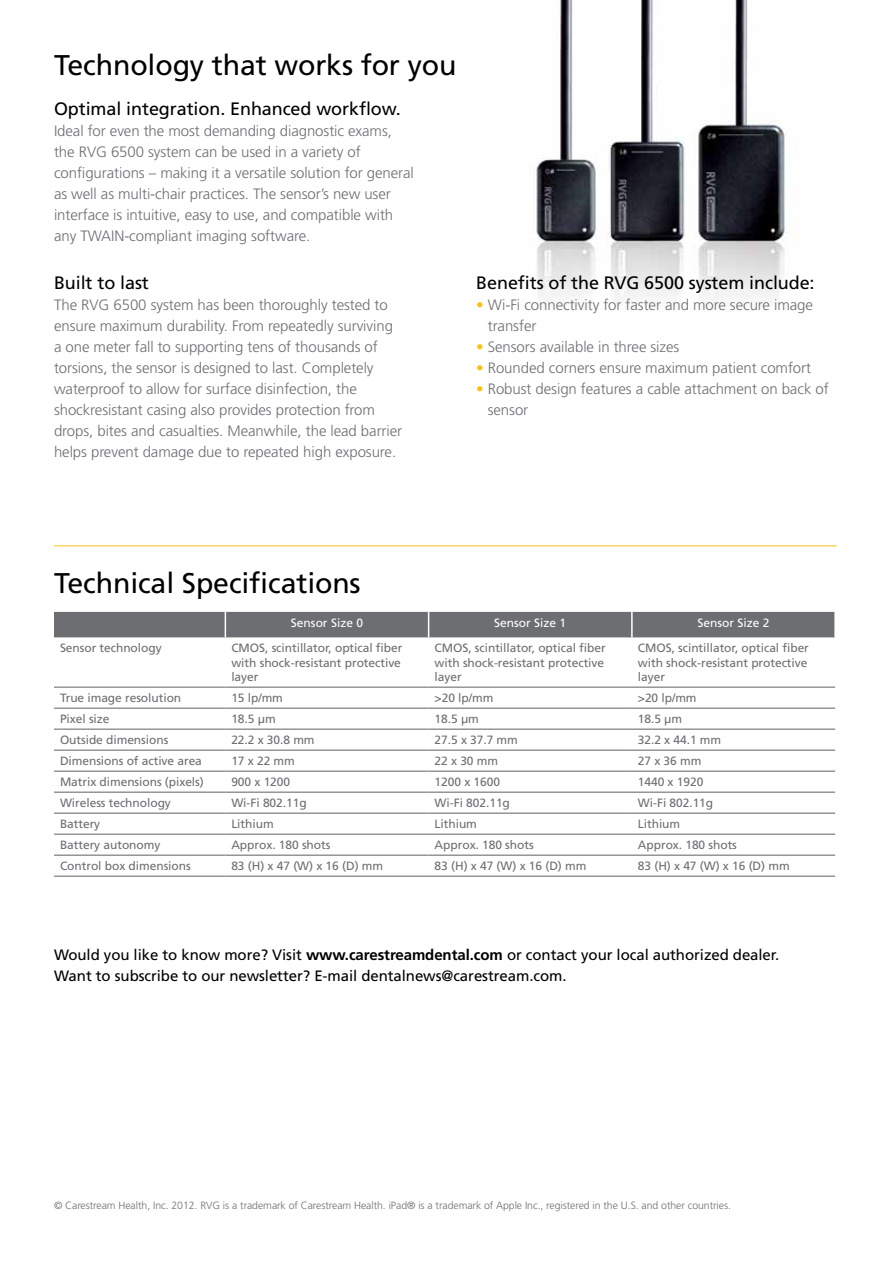
<style>
.page{position:relative;width:893px;height:1263px;background:#fff}
.page>*{position:absolute;margin:0;border:0;box-sizing:border-box;transform-origin:0 0}
.t1{font:28.5px "Frutiger LT Std";letter-spacing:-.005em;color:#000}
.t2{font:18px "Frutiger LT Std";letter-spacing:-.005em;color:#000}
.t3{font:300 15px/21px "Frutiger LT Std";letter-spacing:-.005em;color:#6d6e71}
.t4{font:15px/21px "Frutiger LT Std";letter-spacing:-.005em;color:#000}
.t5{font:12px/14.4px "Frutiger LT Std";letter-spacing:-.005em;color:#6d6e71}
.t6{font:12px "Frutiger LT Std";color:#fff}
.t7{font:300 10.5px "Frutiger LT Std";letter-spacing:-.005em;color:#6d6e71}
.s1{color:#fec00f}
.s2{font-weight:700}
</style>
<div class="page">
<img style="left:536px;top:0;width:251px;height:301px">
<hr style="left:54px;top:545px;width:782px;height:1px;background:#fec00f">
<hr style="left:54px;top:686px;width:171px;height:2px;background:#939598">
<hr style="left:54px;top:707px;width:171px;height:2px;background:#939598">
<hr style="left:54px;top:728px;width:171px;height:2px;background:#939598">
<hr style="left:54px;top:749px;width:171px;height:2px;background:#939598">
<hr style="left:54px;top:770px;width:171px;height:2px;background:#939598">
<hr style="left:54px;top:791px;width:171px;height:2px;background:#939598">
<hr style="left:54px;top:812px;width:171px;height:2px;background:#939598">
<hr style="left:54px;top:833px;width:171px;height:2px;background:#939598">
<hr style="left:54px;top:854px;width:171px;height:2px;background:#939598">
<hr style="left:54px;top:875px;width:171px;height:2px;background:#939598">
<div style="left:54px;top:612px;width:780px;height:25px;background:#6d6e71"></div>
<hr style="left:631px;top:612px;width:2px;height:25px;background:#fff">
<hr style="left:225px;top:686px;width:204px;height:2px;background:#939598">
<hr style="left:429px;top:686px;width:203px;height:2px;background:#939598">
<hr style="left:632px;top:686px;width:203px;height:2px;background:#939598">
<hr style="left:225px;top:707px;width:204px;height:2px;background:#939598">
<hr style="left:429px;top:707px;width:203px;height:2px;background:#939598">
<hr style="left:632px;top:707px;width:203px;height:2px;background:#939598">
<hr style="left:225px;top:728px;width:204px;height:2px;background:#939598">
<hr style="left:429px;top:728px;width:203px;height:2px;background:#939598">
<hr style="left:632px;top:728px;width:203px;height:2px;background:#939598">
<hr style="left:225px;top:749px;width:204px;height:2px;background:#939598">
<hr style="left:429px;top:749px;width:203px;height:2px;background:#939598">
<hr style="left:632px;top:749px;width:203px;height:2px;background:#939598">
<hr style="left:225px;top:770px;width:204px;height:2px;background:#939598">
<hr style="left:429px;top:770px;width:203px;height:2px;background:#939598">
<hr style="left:632px;top:770px;width:203px;height:2px;background:#939598">
<hr style="left:225px;top:791px;width:204px;height:2px;background:#939598">
<hr style="left:429px;top:791px;width:203px;height:2px;background:#939598">
<hr style="left:632px;top:791px;width:203px;height:2px;background:#939598">
<hr style="left:225px;top:812px;width:204px;height:2px;background:#939598">
<hr style="left:429px;top:812px;width:203px;height:2px;background:#939598">
<hr style="left:632px;top:812px;width:203px;height:2px;background:#939598">
<hr style="left:225px;top:833px;width:204px;height:2px;background:#939598">
<hr style="left:429px;top:833px;width:203px;height:2px;background:#939598">
<hr style="left:632px;top:833px;width:203px;height:2px;background:#939598">
<hr style="left:225px;top:854px;width:204px;height:2px;background:#939598">
<hr style="left:429px;top:854px;width:203px;height:2px;background:#939598">
<hr style="left:632px;top:854px;width:203px;height:2px;background:#939598">
<hr style="left:225px;top:875px;width:204px;height:2px;background:#939598">
<hr style="left:429px;top:875px;width:203px;height:2px;background:#939598">
<hr style="left:632px;top:875px;width:203px;height:2px;background:#939598">
<h1 class="t1" style="left:54px;top:49px;width:404px">Technology that works for you</h1>
<p class="t2" style="left:54px;top:98px;width:348px">Optimal integration. Enhanced workflow.</p>
<p class="t3" style="left:54px;top:120px;width:361px">Ideal for even the most demanding diagnostic exams, the RVG 6500 system can be used in a variety of configurations – making it a versatile solution for general as well as multi-chair practices. The sensor’s new user interface is intuitive, easy to use, and compatible with any TWAIN-compliant imaging software.</p>
<p class="t2" style="left:54px;top:272px;width:96px">Built to last</p>
<p class="t3" style="left:54px;top:294px;width:350px">The RVG 6500 system has been thoroughly tested to ensure maximum durability. From repeatedly surviving a one meter fall to supporting tens of thousands of torsions, the sensor is designed to last. Completely waterproof to allow for surface disinfection, the shockresistant casing also provides protection from drops, bites and casualties. Meanwhile, the lead barrier helps prevent damage due to repeated high exposure.</p>
<p class="t2" style="left:476px;top:272px;width:340px">Benefits of the RVG 6500 system include:</p>
<p class="t3" style="left:488px;top:294px;width:327px;text-indent:-12px"><span class="s1">•</span> Wi-Fi connectivity for faster and more secure image transfer</p>
<p class="t3" style="left:476px;top:336px;width:205px"><span class="s1">•</span> Sensors available in three sizes</p>
<p class="t3" style="left:476px;top:357px;width:336px"><span class="s1">•</span> Rounded corners ensure maximum patient comfort</p>
<p class="t3" style="left:488px;top:378px;width:342px;text-indent:-12px"><span class="s1">•</span> Robust design features a cable attachment on back of sensor</p>
<h1 class="t1" style="left:54px;top:566px;width:308px">Technical Specifications</h1>
<p class="t6" style="left:291px;top:616px;width:74px">Sensor Size 0</p>
<p class="t6" style="left:494px;top:616px;width:74px">Sensor Size 1</p>
<p class="t6" style="left:697px;top:616px;width:74px">Sensor Size 2</p>
<p class="t5" style="left:60px;top:641px;width:103px">Sensor technology</p>
<p class="t5" style="left:231px;top:641px;width:173px">CMOS, scintillator, optical fiber with shock-resistant protective layer</p>
<p class="t5" style="left:435px;top:641px;width:173px">CMOS, scintillator, optical fiber with shock-resistant protective layer</p>
<p class="t5" style="left:638px;top:641px;width:173px">CMOS, scintillator, optical fiber with shock-resistant protective layer</p>
<p class="t5" style="left:60px;top:691px;width:123px">True image resolution</p>
<p class="t5" style="left:231px;top:691px;width:53px">15 lp/mm</p>
<p class="t5" style="left:435px;top:691px;width:60px">&gt;20 lp/mm</p>
<p class="t5" style="left:638px;top:691px;width:60px">&gt;20 lp/mm</p>
<p class="t5" style="left:60px;top:712px;width:51px">Pixel size</p>
<p class="t5" style="left:231px;top:712px;width:46px">18.5 μm</p>
<p class="t5" style="left:435px;top:712px;width:46px">18.5 μm</p>
<p class="t5" style="left:638px;top:712px;width:46px">18.5 μm</p>
<p class="t5" style="left:60px;top:733px;width:110px">Outside dimensions</p>
<p class="t5" style="left:231px;top:733px;width:85px">22.2 x 30.8 mm</p>
<p class="t5" style="left:435px;top:733px;width:85px">27.5 x 37.7 mm</p>
<p class="t5" style="left:638px;top:733px;width:85px">32.2 x 44.1 mm</p>
<p class="t5" style="left:60px;top:754px;width:143px">Dimensions of active area</p>
<p class="t5" style="left:231px;top:754px;width:65px">17 x 22 mm</p>
<p class="t5" style="left:435px;top:754px;width:65px">22 x 30 mm</p>
<p class="t5" style="left:638px;top:754px;width:65px">27 x 36 mm</p>
<p class="t5" style="left:60px;top:775px;width:145px">Matrix dimensions (pixels)</p>
<p class="t5" style="left:231px;top:775px;width:60px">900 x 1200</p>
<p class="t5" style="left:435px;top:775px;width:67px">1200 x 1600</p>
<p class="t5" style="left:638px;top:775px;width:67px">1440 x 1920</p>
<p class="t5" style="left:60px;top:796px;width:112px">Wireless technology</p>
<p class="t5" style="left:231px;top:796px;width:77px">Wi-Fi 802.11g</p>
<p class="t5" style="left:435px;top:796px;width:77px">Wi-Fi 802.11g</p>
<p class="t5" style="left:638px;top:796px;width:77px">Wi-Fi 802.11g</p>
<p class="t5" style="left:60px;top:817px;width:42px">Battery</p>
<p class="t5" style="left:231px;top:817px;width:44px">Lithium</p>
<p class="t5" style="left:435px;top:817px;width:44px">Lithium</p>
<p class="t5" style="left:638px;top:817px;width:44px">Lithium</p>
<p class="t5" style="left:60px;top:838px;width:102px">Battery autonomy</p>
<p class="t5" style="left:231px;top:838px;width:101px">Approx. 180 shots</p>
<p class="t5" style="left:435px;top:838px;width:101px">Approx. 180 shots</p>
<p class="t5" style="left:638px;top:838px;width:101px">Approx. 180 shots</p>
<p class="t5" style="left:60px;top:859px;width:132px">Control box dimensions</p>
<p class="t5" style="left:231px;top:859px;width:153px">83 (H) x 47 (W) x 16 (D) mm</p>
<p class="t5" style="left:435px;top:859px;width:153px">83 (H) x 47 (W) x 16 (D) mm</p>
<p class="t5" style="left:638px;top:859px;width:153px">83 (H) x 47 (W) x 16 (D) mm</p>
<p class="t4" style="left:54px;top:944px;width:727px">Would you like to know more? Visit <span class="s2">www.carestreamdental.com</span> or contact your local authorized dealer.<br>Want to subscribe to our newsletter? E-mail dentalnews@carestream.com.</p>
<p class="t7" style="left:54px;top:1199px;width:678px">© Carestream Health, Inc. 2012. RVG is a trademark of Carestream Health. iPad® is a trademark of Apple Inc., registered in the U.S. and other countries.</p>
</div>
